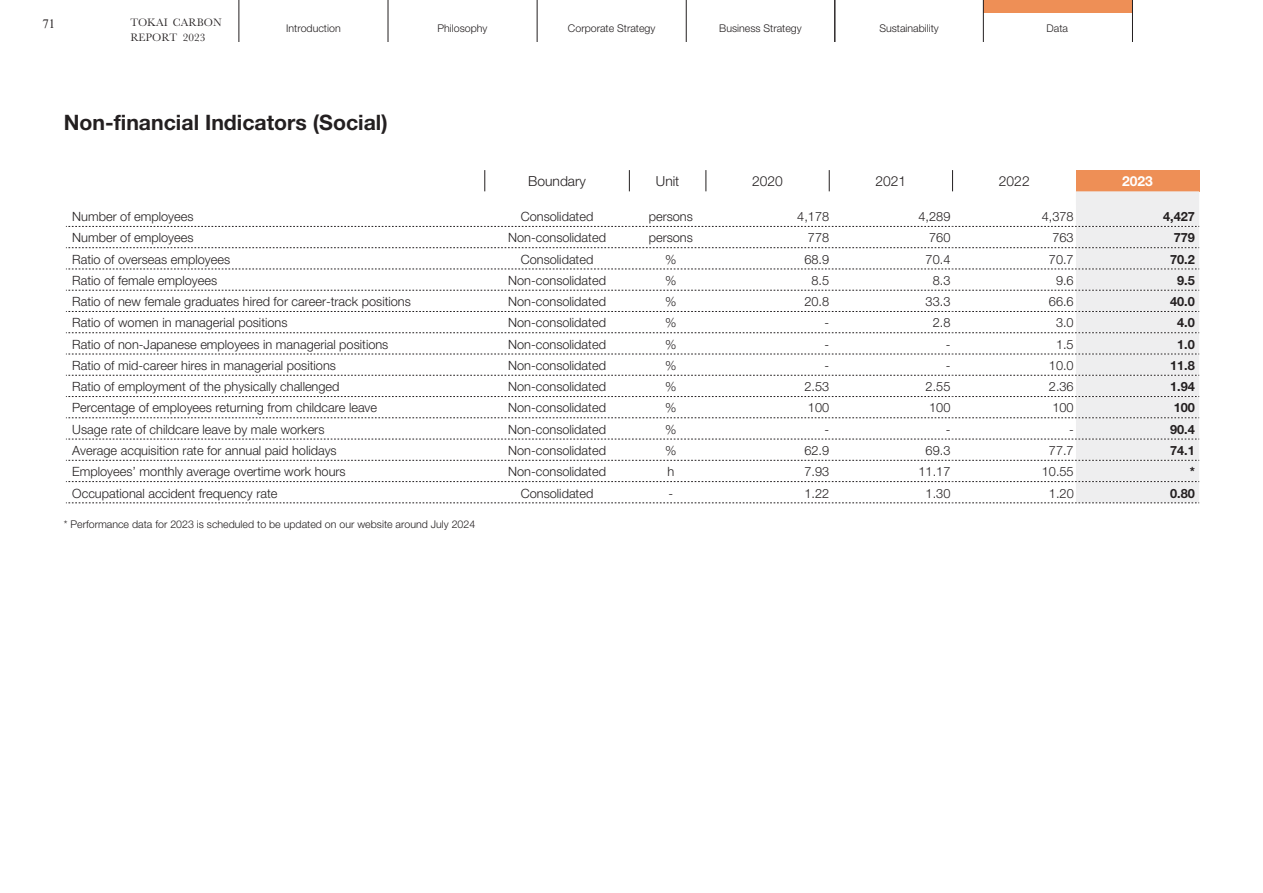
<style>
.page{position:relative;width:1263px;height:893px;background:#fff}
.page>*{position:absolute;margin:0;border:0;box-sizing:border-box;transform-origin:0 0}
.t1{font:700 21.3px "Helvetica Neue LT Std";color:#231f20}
.t2{font:300 13.8px "Helvetica Neue LT Std";color:#231f20}
.t3{font:700 13.8px "Helvetica Neue LT Std";color:#fff}
.t4{font:300 12.75px "Helvetica Neue LT Std";color:#231f20}
.t5{font:700 12.75px "Helvetica Neue LT Std";color:#231f20}
.t6{font:12.75px "Times New Roman";color:#231f20}
.t7{font:300 10.65px "Helvetica Neue LT Std";color:#231f20}
.t8{font:10.65px/14.9px "Ro Baskerville";color:#231f20}
</style>
<div class="page">
<svg style="left:66px;top:170px;width:1133px;height:334px"></svg>
<div style="left:983px;top:0;width:149px;height:13px;background:#ee8f56"></div>
<hr style="left:239px;top:0;width:1px;height:42px;background:#231f20">
<hr style="left:388px;top:0;width:1px;height:42px;background:#231f20">
<hr style="left:834px;top:0;width:1px;height:42px;background:#231f20">
<hr style="left:686px;top:0;width:1px;height:42px;background:#231f20">
<hr style="left:537px;top:0;width:1px;height:42px;background:#231f20">
<hr style="left:983px;top:0;width:1px;height:42px;background:#231f20">
<hr style="left:1132px;top:0;width:1px;height:42px;background:#231f20">
<p class="t6" style="left:43px;top:14px;width:14px">71</p>
<p class="t8" style="left:130px;top:15px;width:93px">TOKAI CARBON<br>REPORT 2023</p>
<p class="t7" style="left:286px;top:22px;width:56px">Introduction</p>
<p class="t7" style="left:438px;top:22px;width:52px">Philosophy</p>
<p class="t7" style="left:568px;top:22px;width:89px">Corporate Strategy</p>
<p class="t7" style="left:719px;top:22px;width:84px">Business Strategy</p>
<p class="t7" style="left:879px;top:22px;width:61px">Sustainability</p>
<p class="t7" style="left:1046px;top:22px;width:23px">Data</p>
<h1 class="t1" style="left:64px;top:110px;width:325px">Non-financial Indicators (Social)</h1>
<p class="t2" style="left:528px;top:173px;width:59px">Boundary</p>
<p class="t2" style="left:656px;top:173px;width:25px">Unit</p>
<p class="t2" style="left:752px;top:173px;width:32px">2020</p>
<p class="t2" style="left:875px;top:173px;width:32px">2021</p>
<p class="t2" style="left:999px;top:173px;width:32px">2022</p>
<p class="t3" style="left:1122px;top:173px;width:32px">2023</p>
<p class="t4" style="left:72px;top:209px;width:123px">Number of employees</p>
<p class="t4" style="left:521px;top:209px;width:74px">Consolidated</p>
<p class="t4" style="left:649px;top:209px;width:46px">persons</p>
<p class="t4" style="left:797px;top:209px;width:33px">4,178</p>
<p class="t4" style="left:918px;top:209px;width:33px">4,289</p>
<p class="t4" style="left:1042px;top:209px;width:33px">4,378</p>
<p class="t5" style="left:1163px;top:209px;width:33px">4,427</p>
<p class="t4" style="left:72px;top:230px;width:123px">Number of employees</p>
<p class="t4" style="left:508px;top:230px;width:99px">Non-consolidated</p>
<p class="t4" style="left:649px;top:230px;width:46px">persons</p>
<p class="t4" style="left:808px;top:230px;width:23px">778</p>
<p class="t4" style="left:929px;top:230px;width:23px">760</p>
<p class="t4" style="left:1052px;top:230px;width:23px">763</p>
<p class="t5" style="left:1174px;top:230px;width:23px">779</p>
<p class="t4" style="left:72px;top:251px;width:159px">Ratio of overseas employees</p>
<p class="t4" style="left:521px;top:251px;width:74px">Consolidated</p>
<p class="t4" style="left:665px;top:251px;width:13px">%</p>
<p class="t4" style="left:804px;top:251px;width:26px">68.9</p>
<p class="t4" style="left:925px;top:251px;width:26px">70.4</p>
<p class="t4" style="left:1049px;top:251px;width:26px">70.7</p>
<p class="t5" style="left:1170px;top:251px;width:26px">70.2</p>
<p class="t4" style="left:72px;top:273px;width:146px">Ratio of female employees</p>
<p class="t4" style="left:508px;top:273px;width:99px">Non-consolidated</p>
<p class="t4" style="left:665px;top:273px;width:13px">%</p>
<p class="t4" style="left:811px;top:273px;width:19px">8.5</p>
<p class="t4" style="left:933px;top:273px;width:19px">8.3</p>
<p class="t4" style="left:1056px;top:273px;width:19px">9.6</p>
<p class="t5" style="left:1177px;top:272px;width:19px">9.5</p>
<p class="t4" style="left:72px;top:294px;width:340px">Ratio of new female graduates hired for career-track positions</p>
<p class="t4" style="left:508px;top:294px;width:99px">Non-consolidated</p>
<p class="t4" style="left:665px;top:294px;width:13px">%</p>
<p class="t4" style="left:804px;top:294px;width:26px">20.8</p>
<p class="t4" style="left:925px;top:294px;width:26px">33.3</p>
<p class="t4" style="left:1049px;top:294px;width:26px">66.6</p>
<p class="t5" style="left:1170px;top:294px;width:26px">40.0</p>
<p class="t4" style="left:72px;top:315px;width:217px">Ratio of women in managerial positions</p>
<p class="t4" style="left:508px;top:315px;width:99px">Non-consolidated</p>
<p class="t4" style="left:665px;top:315px;width:13px">%</p>
<p class="t4" style="left:824px;top:315px;width:6px">-</p>
<p class="t4" style="left:933px;top:315px;width:19px">2.8</p>
<p class="t4" style="left:1056px;top:315px;width:19px">3.0</p>
<p class="t5" style="left:1177px;top:315px;width:19px">4.0</p>
<p class="t4" style="left:72px;top:336px;width:318px">Ratio of non-Japanese employees in managerial positions</p>
<p class="t4" style="left:508px;top:336px;width:99px">Non-consolidated</p>
<p class="t4" style="left:665px;top:336px;width:13px">%</p>
<p class="t4" style="left:824px;top:336px;width:6px">-</p>
<p class="t4" style="left:946px;top:336px;width:6px">-</p>
<p class="t4" style="left:1056px;top:336px;width:19px">1.5</p>
<p class="t5" style="left:1177px;top:336px;width:19px">1.0</p>
<p class="t4" style="left:72px;top:358px;width:265px">Ratio of mid-career hires in managerial positions</p>
<p class="t4" style="left:508px;top:358px;width:99px">Non-consolidated</p>
<p class="t4" style="left:665px;top:358px;width:13px">%</p>
<p class="t4" style="left:824px;top:358px;width:6px">-</p>
<p class="t4" style="left:946px;top:358px;width:6px">-</p>
<p class="t4" style="left:1049px;top:358px;width:26px">10.0</p>
<p class="t5" style="left:1170px;top:357px;width:26px">11.8</p>
<p class="t4" style="left:72px;top:379px;width:269px">Ratio of employment of the physically challenged</p>
<p class="t4" style="left:508px;top:379px;width:99px">Non-consolidated</p>
<p class="t4" style="left:665px;top:379px;width:13px">%</p>
<p class="t4" style="left:804px;top:379px;width:26px">2.53</p>
<p class="t4" style="left:925px;top:379px;width:26px">2.55</p>
<p class="t4" style="left:1049px;top:379px;width:26px">2.36</p>
<p class="t5" style="left:1170px;top:379px;width:26px">1.94</p>
<p class="t4" style="left:72px;top:400px;width:306px">Percentage of employees returning from childcare leave</p>
<p class="t4" style="left:508px;top:400px;width:99px">Non-consolidated</p>
<p class="t4" style="left:665px;top:400px;width:13px">%</p>
<p class="t4" style="left:808px;top:400px;width:23px">100</p>
<p class="t4" style="left:929px;top:400px;width:23px">100</p>
<p class="t4" style="left:1052px;top:400px;width:23px">100</p>
<p class="t5" style="left:1174px;top:400px;width:23px">100</p>
<p class="t4" style="left:72px;top:421px;width:254px">Usage rate of childcare leave by male workers</p>
<p class="t4" style="left:508px;top:421px;width:99px">Non-consolidated</p>
<p class="t4" style="left:665px;top:421px;width:13px">%</p>
<p class="t4" style="left:824px;top:421px;width:6px">-</p>
<p class="t4" style="left:946px;top:421px;width:6px">-</p>
<p class="t4" style="left:1069px;top:421px;width:6px">-</p>
<p class="t5" style="left:1170px;top:421px;width:26px">90.4</p>
<p class="t4" style="left:72px;top:443px;width:266px">Average acquisition rate for annual paid holidays</p>
<p class="t4" style="left:508px;top:443px;width:99px">Non-consolidated</p>
<p class="t4" style="left:665px;top:443px;width:13px">%</p>
<p class="t4" style="left:804px;top:443px;width:26px">62.9</p>
<p class="t4" style="left:925px;top:443px;width:26px">69.3</p>
<p class="t4" style="left:1049px;top:443px;width:26px">77.7</p>
<p class="t5" style="left:1170px;top:443px;width:26px">74.1</p>
<p class="t4" style="left:72px;top:464px;width:275px">Employees’ monthly average overtime work hours</p>
<p class="t4" style="left:508px;top:464px;width:99px">Non-consolidated</p>
<p class="t4" style="left:667px;top:464px;width:8px">h</p>
<p class="t4" style="left:804px;top:464px;width:26px">7.93</p>
<p class="t4" style="left:918px;top:464px;width:33px">11.17</p>
<p class="t4" style="left:1042px;top:464px;width:33px">10.55</p>
<p class="t5" style="left:1190px;top:464px;width:7px">*</p>
<p class="t4" style="left:72px;top:485px;width:207px">Occupational accident frequency rate</p>
<p class="t4" style="left:521px;top:485px;width:74px">Consolidated</p>
<p class="t4" style="left:668px;top:485px;width:6px">-</p>
<p class="t4" style="left:804px;top:485px;width:26px">1.22</p>
<p class="t4" style="left:925px;top:485px;width:26px">1.30</p>
<p class="t4" style="left:1049px;top:485px;width:26px">1.20</p>
<p class="t5" style="left:1170px;top:485px;width:26px">0.80</p>
<p class="t7" style="left:64px;top:518px;width:413px">* Performance data for 2023 is scheduled to be updated on our website around July 2024</p>
</div>
